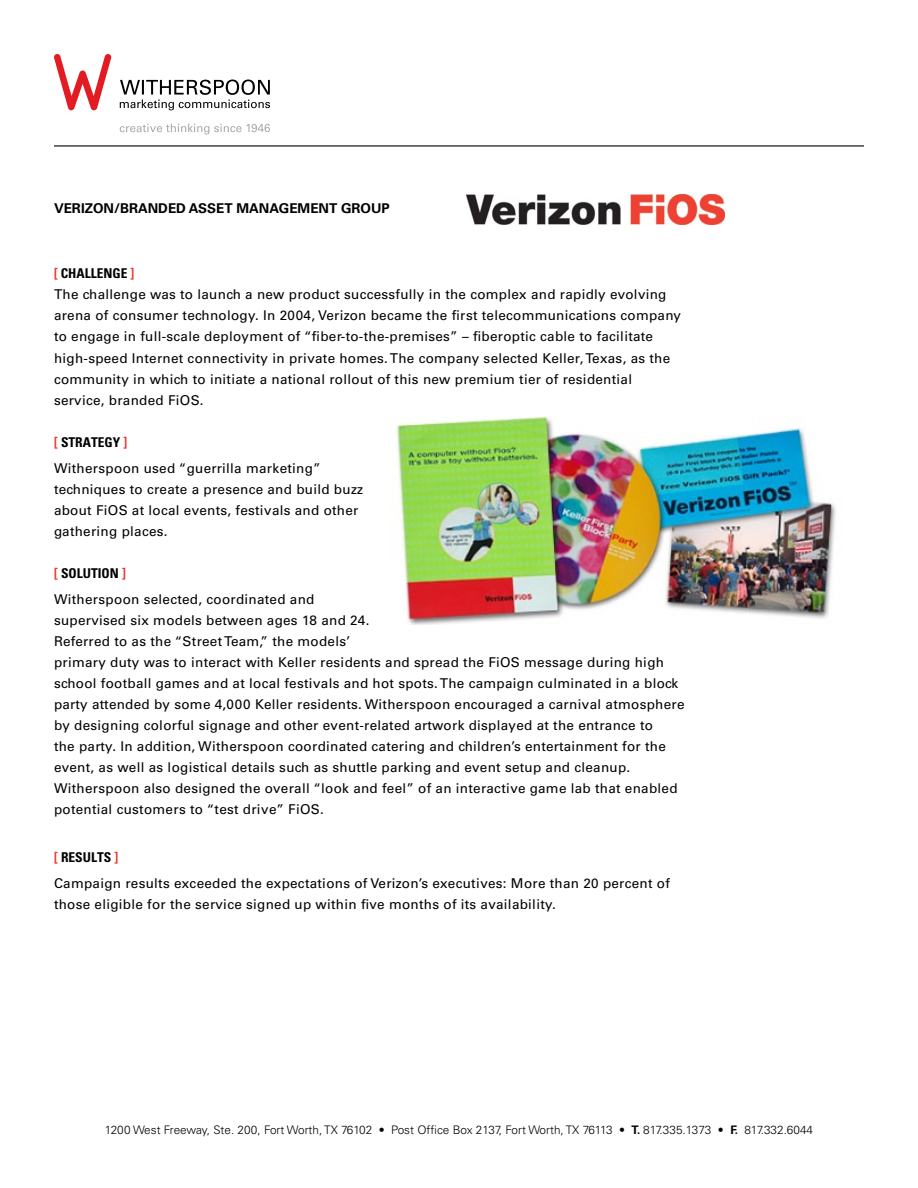
<style>
.page{position:relative;width:918px;height:1188px;background:#fff}
.page>*{position:absolute;margin:0;border:0;box-sizing:border-box;transform-origin:0 0}
.t1{font:13.5px/21px "Univers";letter-spacing:.02em;color:#000}
.t2{font:700 13.5px "Univers";color:#000}
.t3{font:300 11.7px "Univers";color:#000}
.s1{font-weight:700;font-stretch:condensed;color:#ee3124}
.s2{font-weight:700;font-stretch:condensed}
.s3{font-weight:700}
</style>
<div class="page">
<img style="left:396px;top:416px;width:440px;height:209px">
<img style="left:466px;top:195px;width:258px;height:30px">
<hr style="left:54px;top:145px;width:810px;height:2px;background:#000">
<svg style="left:120px;top:124px;width:150px;height:10px"></svg>
<svg style="left:120px;top:80px;width:150px;height:30px"></svg>
<svg style="left:54px;top:54px;width:58px;height:56px"></svg>
<p class="t2" style="left:54px;top:201px;width:337px">VERIZON/BRANDED ASSET MANAGEMENT GROUP</p>
<p class="t1" style="left:54px;top:263px;width:629px"><span class="s1">[</span> <span class="s2">CHALLENGE</span> <span class="s1">]<br></span>The challenge was to launch a new product successfully in the complex and rapidly evolving arena of consumer technology. In 2004, Verizon became the first telecommunications company to engage in full-scale deployment of “fiber-to-the-premises” – fiberoptic cable to facilitate high-speed Internet connectivity in private homes. The company selected Keller, Texas, as the community in which to initiate a national rollout of this new premium tier of residential service, branded FiOS.</p>
<p class="t1" style="left:54px;top:429px;width:268px;line-height:26.4px"><span class="s1">[</span> <span class="s2">STRATEGY</span> <span class="s1">]<br></span>Witherspoon used “guerrilla marketing”</p>
<p class="t1" style="left:54px;top:479px;width:311px">techniques to create a presence and build buzz about FiOS at local events, festivals and other gathering places.</p>
<p class="t1" style="left:54px;top:560px;width:262px;line-height:26.4px"><span class="s1">[</span> <span class="s2">SOLUTION</span> <span class="s1">]<br></span>Witherspoon selected, coordinated and</p>
<p class="t1" style="left:54px;top:610px;width:632px">supervised six models between ages 18 and 24.<br>Referred to as the “Street Team,” the models’<br>primary duty was to interact with Keller residents and spread the FiOS message during high school football games and at local festivals and hot spots. The campaign culminated in a block party attended by some 4,000 Keller residents. Witherspoon encouraged a carnival atmosphere by designing colorful signage and other event-related artwork displayed at the entrance to<br>the party. In addition, Witherspoon coordinated catering and children’s entertainment for the event, as well as logistical details such as shuttle parking and event setup and cleanup.<br>Witherspoon also designed the overall “look and feel” of an interactive game lab that enabled potential customers to “test drive” FiOS.</p>
<p class="t1" style="left:54px;top:844px;width:617px;line-height:26.4px"><span class="s1">[</span> <span class="s2">RES ULTS</span> <span class="s1">]<br></span>Campaign results exceeded the expectations of Verizon’s executives: More than 20 percent of</p>
<p class="t1" style="left:54px;top:894px;width:503px">those eligible for the service signed up within five months of its availability.</p>
<p class="t3" style="left:105px;top:1123px;width:710px">1200 West Freeway, Ste. 200, Fort Worth, TX 76102 • Post Office Box 2137, Fort Worth, TX 76113 • <span class="s3">T.</span> 817.335.1373 • <span class="s3">F.</span> 817.332.6044</p>
</div>
